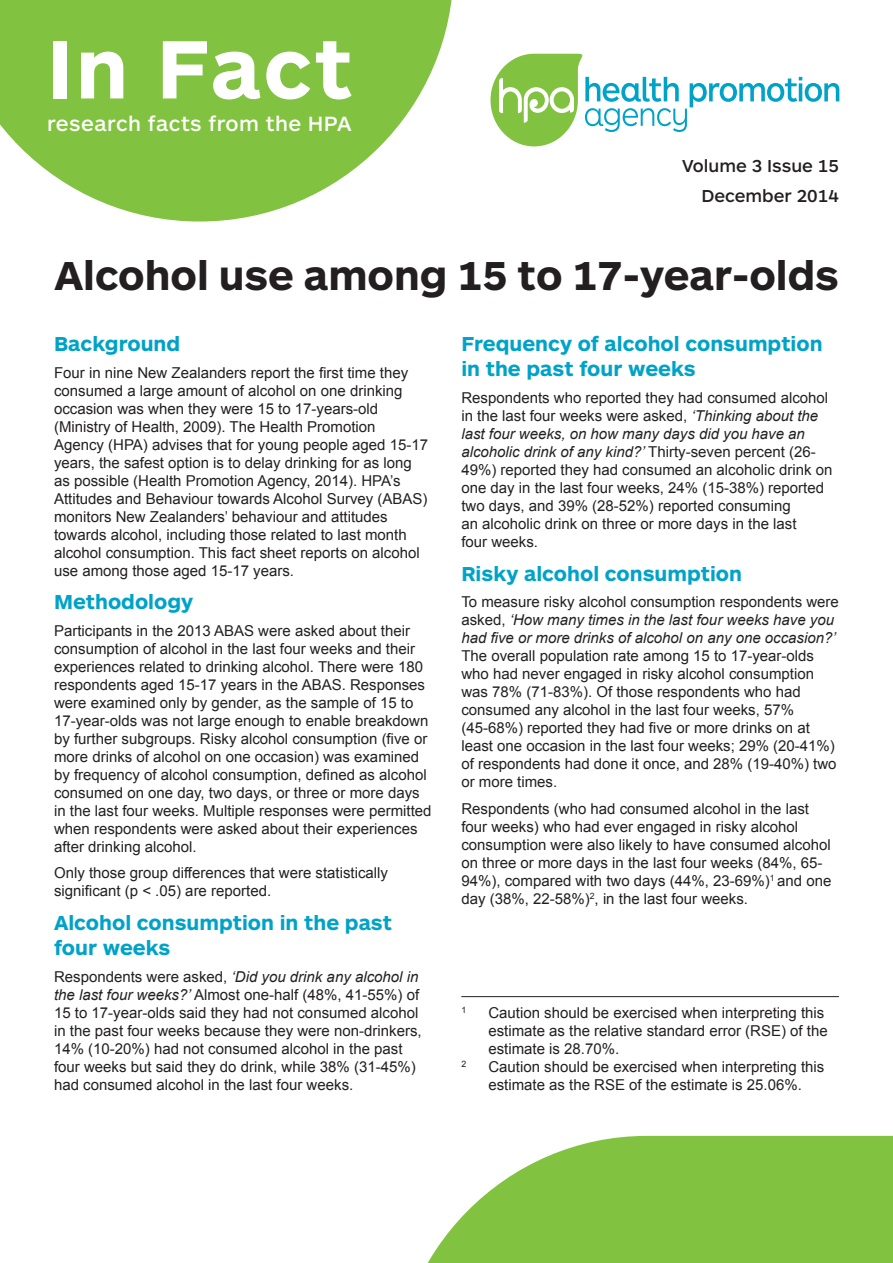
<style>
.page{position:relative;width:893px;height:1263px;background:#fff}
.page>*{position:absolute;margin:0;border:0;box-sizing:border-box;transform-origin:0 0}
.t1{font:700 85.8px "ARS Maquette Pro";letter-spacing:.03em;color:#fff}
.Main_Fact_Sheet_Head{font:700 42px "ARS Maquette Pro";color:#231f20}
.t2{font:500 21.45px "ARS Maquette Pro";letter-spacing:.02em;color:#fff}
.Blue_Heading{font:700 21px/25.2px "ARS Maquette Pro";color:#00a3c7}
.t3{font:500 18px "ARS Maquette Pro";color:#231f20}
.zfact_dot1{font:15px/18px "Arial";color:#212120}
.Body_Copy{font:15px/18px "Arial";color:#231f20}
.Footnote_text{font:15px/18px "Arial";color:#231f20}
.Footnote_text-2{font:8.7px "Arial";color:#231f20}
.Body_Copy-2{font:8.7px "Arial";color:#231f20}
.s1{font-style:italic}
</style>
<div class="page">
<svg style="left:427px;top:1136px;width:466px;height:127px;background:#92cb5a"></svg>
<svg style="left:0;top:0;width:452px;height:222px;fill:#81c340"></svg>
<svg style="left:490px;top:54px;width:349px;height:92px"></svg>
<hr style="left:461px;top:996px;width:378px;height:1px;background:#231f20">
<p class="t1" style="left:47px;top:13px;width:307px">In Fact</p>
<p class="t2" style="left:47px;top:110px;width:306px">research facts from the HPA</p>
<p class="t3" style="left:682px;top:154px;width:158px">Volume 3 Issue 15</p>
<p class="t3" style="left:701px;top:184px;width:139px">December 2014</p>
<p class="Main_Fact_Sheet_Head" style="left:54px;top:248px;width:786px">Alcohol use among 15 to 17-year-olds</p>
<p class="Blue_Heading" style="left:54px;top:330px;width:128px">Background</p>
<p class="Body_Copy" style="left:54px;top:364px;width:376px">Four in nine New Zealanders report the first time they consumed a large amount of alcohol on one drinking occasion was when they were 15 to 17-years-old (Ministry of Health, 2009). The Health Promotion Agency (HPA) advises that for young people aged 15-17 years, the safest option is to delay drinking for as long as possible (Health Promotion Agency, 2014). HPA’s Attitudes and Behaviour towards Alcohol Survey (ABAS) monitors New Zealanders’ behaviour and attitudes towards alcohol, including those related to last month alcohol consumption. This fact sheet reports on alcohol use among those aged 15-17 years.</p>
<p class="Blue_Heading" style="left:54px;top:588px;width:141px">Methodology</p>
<p class="zfact_dot1" style="left:54px;top:622px;width:379px">Participants in the 2013 ABAS were asked about their consumption of alcohol in the last four weeks and their experiences related to drinking alcohol. There were 180 respondents aged 15-17 years in the ABAS. Responses were examined only by gender, as the sample of 15 to 17-year-olds was not large enough to enable breakdown by further subgroups. Risky alcohol consumption (five or more drinks of alcohol on one occasion) was examined by frequency of alcohol consumption, defined as alcohol consumed on one day, two days, or three or more days in the last four weeks. Multiple responses were permitted when respondents were asked about their experiences after drinking alcohol.</p>
<p class="zfact_dot1" style="left:54px;top:864px;width:336px">Only those group differences that were statistically significant (p &lt; .05) are reported.</p>
<p class="Blue_Heading" style="left:54px;top:909px;width:340px">Alcohol consumption in the past four weeks</p>
<p class="Body_Copy" style="left:54px;top:968px;width:369px">Respondents were asked, <span class="s1">‘Did you drink any alcohol in the last four weeks?’</span> Almost one-half (48%, 41-55%) of 15 to 17-year-olds said they had not consumed alcohol in the past four weeks because they were non-drinkers, 14% (10-20%) had not consumed alcohol in the past four weeks but said they do drink, while 38% (31-45%) had consumed alcohol in the last four weeks.</p>
<p class="Blue_Heading" style="left:461px;top:330px;width:363px">Frequency of alcohol consumption in the past four weeks</p>
<p class="zfact_dot1" style="left:461px;top:389px;width:373px">Respondents who reported they had consumed alcohol in the last four weeks were asked, <span class="s1">‘Thinking about the last four weeks, on how many days did you have an alcoholic drink of any kind?’</span> Thirty-seven percent (26- 49%) reported they had consumed an alcoholic drink on one day in the last four weeks, 24% (15-38%) reported two days, and 39% (28-52%) reported consuming<br>an alcoholic drink on three or more days in the last<br>four weeks.</p>
<p class="Blue_Heading" style="left:461px;top:560px;width:282px">Risky alcohol consumption</p>
<p class="zfact_dot1" style="left:461px;top:593px;width:379px">To measure risky alcohol consumption respondents were asked, <span class="s1">‘How many times in the last four weeks have you had five or more drinks of alcohol on any one occasion?’ </span>The overall population rate among 15 to 17-year-olds who had never engaged in risky alcohol consumption was 78% (71-83%). Of those respondents who had consumed any alcohol in the last four weeks, 57% (45-68%) reported they had five or more drinks on at least one occasion in the last four weeks; 29% (20-41%) of respondents had done it once, and 28% (19-40%) two or more times.</p>
<p class="Body_Copy" style="left:461px;top:799px;width:371px">Respondents (who had consumed alcohol in the last four weeks) who had ever engaged in risky alcohol consumption were also likely to have consumed alcohol on three or more days in the last four weeks (84%, 65- 94%), compared with two days (44%, 23-69%)<sup>1</sup> and one day (38%, 22-58%)<sup>2</sup>, in the last four weeks.</p>
<p class="Footnote_text-2" style="left:461px;top:1004px;width:6px">1</p>
<p class="Footnote_text" style="left:488px;top:1004px;width:341px">Caution should be exercised when interpreting this estimate as the relative standard error (RSE) of the estimate is 28.70%.</p>
<p class="Body_Copy-2" style="left:461px;top:1058px;width:6px">2</p>
<p class="Body_Copy" style="left:488px;top:1058px;width:337px">Caution should be exercised when interpreting this estimate as the RSE of the estimate is 25.06%.</p>
</div>
